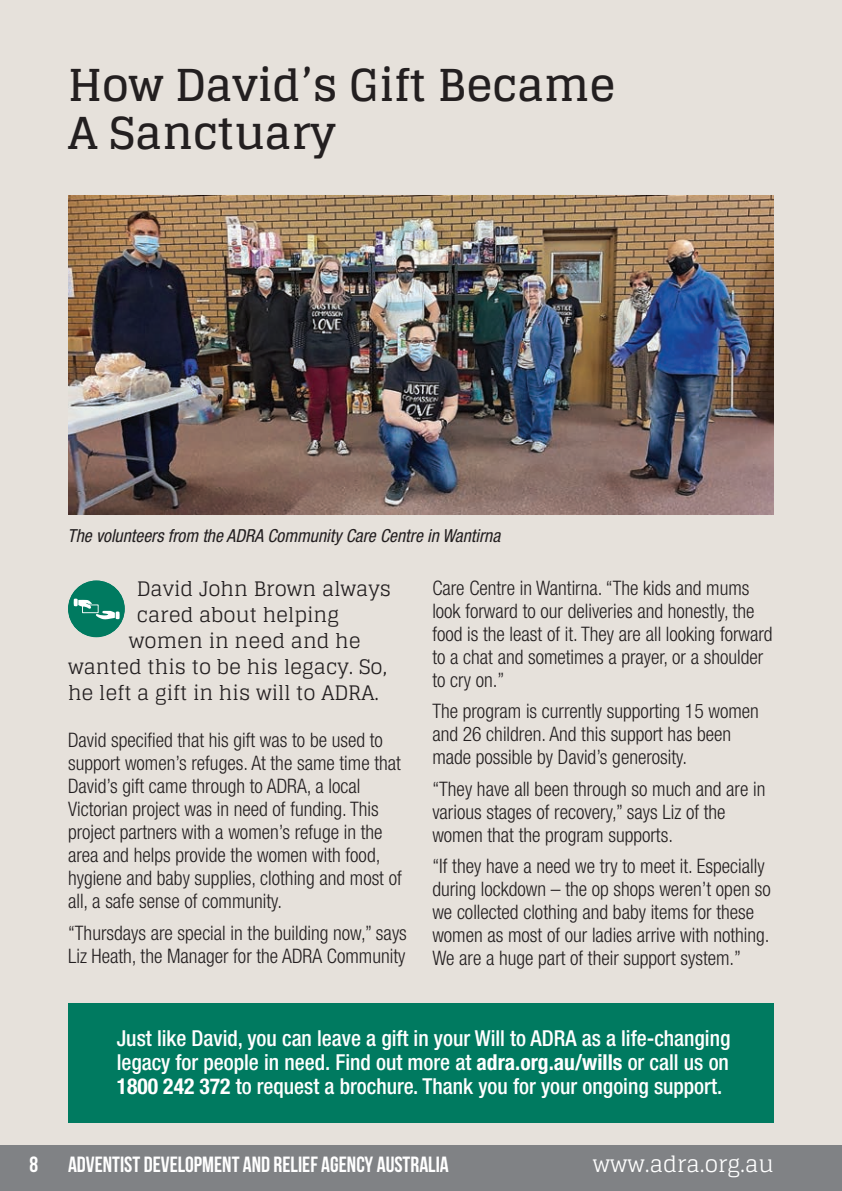
<style>
.page{position:relative;width:842px;height:1191px;background:#fff}
.page>*{position:absolute;margin:0;border:0;box-sizing:border-box;transform-origin:0 0}
.t1{font:700 44px/48px "Glegoo";color:#231f20}
.t2{font:500 condensed 22px/24px "Helvetica Neue";color:#fff;text-align:justify}
.t3{font:22px "Bebas Neue";color:#fff}
.t4{font:22px "Glegoo";color:#fff}
.t5{font:300 condensed 20px/23px "Helvetica Neue";color:#231f20}
.t6{font:20px "Glegoo";color:#231f20}
.t7{font:italic condensed 18px "Helvetica Neue";color:#231f20}
.s1{font-weight:700}
</style>
<div class="page">
<div style="left:0;top:0;width:842px;height:1163px;background:#e6e1db"></div>
<div style="left:68px;top:1003px;width:705px;height:120px;background:#007a60"></div>
<img style="left:69px;top:196px;width:704px;height:318px">
<div style="left:0;top:1145px;width:842px;height:46px;background:#808285"></div>
<div style="left:68px;top:580px;width:57px;height:57px;background:#007a60;border-radius:50%"></div>
<svg style="left:74px;top:598px;width:46px;height:21px"></svg>
<h1 class="t1" style="left:68px;top:61px;width:549px">How David’s Gift Became<br>A Sanctuary</h1>
<p class="t7" style="left:68px;top:529px;width:437px">The volunteers from the ADRA Community Care Centre in Wantirna</p>
<p class="t6" style="left:137px;top:577px;width:256px">David John Brown always</p>
<p class="t6" style="left:137px;top:603px;width:204px">cared about helping</p>
<p class="t6" style="left:129px;top:629px;width:233px">women in need and he</p>
<p class="t6" style="left:68px;top:655px;width:321px">wanted this to be his legacy. So,</p>
<p class="t6" style="left:68px;top:681px;width:312px">he left a gift in his will to ADRA.</p>
<p class="t5" style="left:68px;top:730px;width:335px">David specified that his gift was to be used to support women’s refuges. At the same time that David’s gift came through to ADRA, a local Victorian project was in need of funding. This project partners with a women’s refuge in the area and helps provide the women with food, hygiene and baby supplies, clothing and most of all, a safe sense of community.</p>
<p class="t5" style="left:68px;top:922px;width:340px">“Thursdays are special in the building now,” says<br>Liz Heath, the Manager for the ADRA Community</p>
<p class="t5" style="left:432px;top:578px;width:342px">Care Centre in Wantirna. “The kids and mums look forward to our deliveries and honestly, the food is the least of it. They are all looking forward to a chat and sometimes a prayer, or a shoulder to cry on.”</p>
<p class="t5" style="left:432px;top:701px;width:328px">The program is currently supporting 15 women and 26 children. And this support has been made possible by David’s generosity.</p>
<p class="t5" style="left:432px;top:779px;width:335px">“They have all been through so much and are in various stages of recovery,” says Liz of the women that the program supports.</p>
<p class="t5" style="left:432px;top:856px;width:340px">“If they have a need we try to meet it. Especially during lockdown – the op shops weren’t open so we collected clothing and baby items for these women as most of our ladies arrive with nothing.<br>We are a huge part of their support system.”</p>
<p class="t2" style="left:117px;top:1028px;width:615px">Just like David, you can leave a gift in your Will to ADRA as a life-changing legacy for people in need. Find out more at <span class="s1">adra.org.au/wills</span> or call us on <span class="s1">1800 242 372</span> to request a brochure. Thank you for your ongoing support.</p>
<p class="t3" style="left:30px;top:1151px;width:10px">8</p>
<p class="t3" style="left:68px;top:1151px;width:382px">ADVENTIST DEVELOPMENT AND RELIEF AGENCY AUSTRALIA</p>
<p class="t4" style="left:593px;top:1151px;width:183px">www.adra.org.au</p>
</div>
